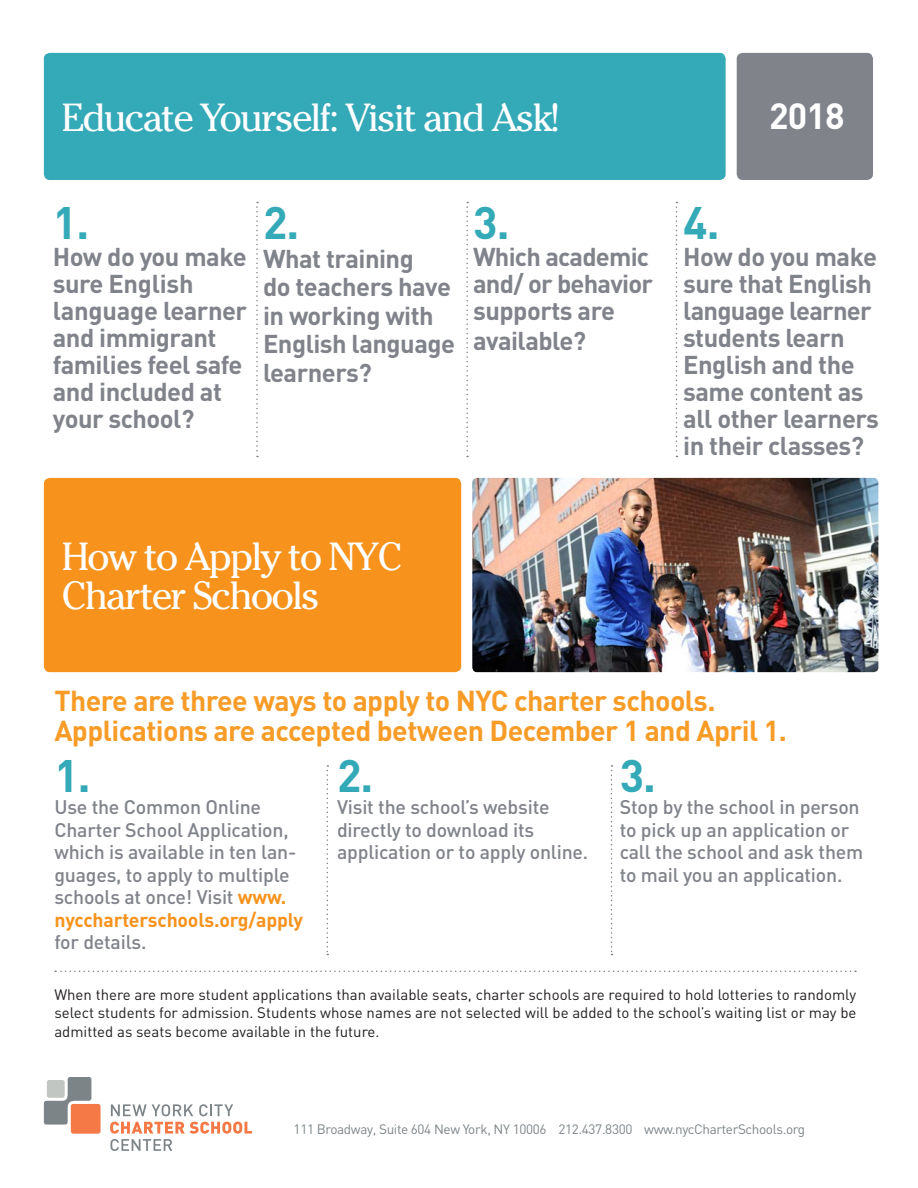
<style>
.page{position:relative;width:918px;height:1188px;background:#fff}
.page>*{position:absolute;margin:0;border:0;box-sizing:border-box;transform-origin:0 0}
.big_questions{font:700 45px "DIN";color:#34a9b7}
.t1{font:39px/39px "Cheltenham";letter-spacing:-.05em;color:#fff}
.t2{font:700 36px "DIN";color:#fff}
.text{font:700 28.5px/30px "DIN";letter-spacing:-.02em;color:#f89c27}
.big_questions-2{font:700 25.5px/27px "DIN";letter-spacing:-.02em;color:#80838a}
.big_questions-3{font:500 19.5px/22.5px "DIN";letter-spacing:-.01em;color:#80838a}
.text-2{font:15px/18.8px "DIN";color:#231f20;text-align:justify}
.subhead-2{font:13.5px "DIN";letter-spacing:-.025em;color:#7d8488}
.s1{font-weight:700;color:#f7931d}
</style>
<div class="page">
<svg style="left:111px;top:1104px;width:82px;height:12px"></svg>
<svg style="left:199px;top:1104px;width:34px;height:12px"></svg>
<svg style="left:110px;top:1122px;width:142px;height:29px"></svg>
<div style="left:71px;top:1104px;width:30px;height:30px;background:#f47947;border-radius:2px"></div>
<svg style="left:44px;top:1077px;width:47px;height:48px"></svg>
<svg style="left:466px;top:202px;width:2px;height:255px"></svg>
<svg style="left:256px;top:202px;width:2px;height:255px"></svg>
<svg style="left:676px;top:202px;width:2px;height:255px"></svg>
<img style="left:472px;top:478px;width:406px;height:194px">
<div style="left:44px;top:478px;width:417px;height:194px;background:#f7931d;border-radius:6px"></div>
<svg style="left:327px;top:765px;width:1px;height:190px"></svg>
<svg style="left:55px;top:971px;width:801px;height:1px"></svg>
<svg style="left:611px;top:765px;width:1px;height:190px"></svg>
<div style="left:737px;top:53px;width:136px;height:127px;background:#80838a;border-radius:6px"></div>
<div style="left:44px;top:53px;width:682px;height:127px;background:#34a9b7;border-radius:6px"></div>
<p class="t1" style="left:62px;top:98px;width:499px">Educate Yourself: Visit and Ask!</p>
<p class="t2" style="left:769px;top:92px;width:77px">2018</p>
<p class="big_questions" style="left:53px;top:193px;width:38px">1.</p>
<p class="big_questions-2" style="left:53px;top:242px;width:196px">How do you make sure English language learner and immigrant families feel safe and included at your school?</p>
<p class="big_questions" style="left:263px;top:193px;width:38px">2.</p>
<p class="big_questions-2" style="left:263px;top:243px;width:194px;line-height:28.5px">What training<br>do teachers have in working with<br>English language learners?</p>
<p class="big_questions" style="left:473px;top:193px;width:38px">3.</p>
<p class="big_questions-2" style="left:473px;top:242px;width:182px">Which academic and/ or behavior supports are</p>
<p class="big_questions-2" style="left:473px;top:326px;width:115px">available?</p>
<p class="big_questions" style="left:683px;top:193px;width:38px">4.</p>
<p class="big_questions-2" style="left:683px;top:242px;width:197px">How do you make sure that English language learner students learn<br>English and the same content as all other learners in their classes?</p>
<p class="t1" style="left:62px;top:537px;width:342px">How to Apply to NYC<br>Charter Schools</p>
<p class="text" style="left:54px;top:685px;width:734px">There are three ways to apply to NYC charter schools.<br>Applications are accepted between December 1 and April 1.</p>
<p class="big_questions" style="left:54px;top:746px;width:38px">1.</p>
<p class="big_questions-3" style="left:54px;top:795px;width:250px">Use the Common Online<br>Charter School Application, which is available in ten lan&shy;guages, to apply to multiple schools at once! Visit <span class="s1">www. nyccharterschools.org/apply </span>for details.</p>
<p class="big_questions" style="left:337px;top:746px;width:38px">2.</p>
<p class="big_questions-3" style="left:337px;top:795px;width:253px">Visit the school’s website directly to download its application or to apply online.</p>
<p class="big_questions" style="left:620px;top:746px;width:38px">3.</p>
<p class="big_questions-3" style="left:620px;top:795px;width:245px">Stop by the school in person to pick up an application or call the school and ask them to mail you an application.</p>
<p class="text-2" style="left:54px;top:984px;width:804px">When there are more student applications than available seats, charter schools are required to hold lotteries to randomly select students for admission. Students whose names are not selected will be added to the school’s waiting list or may be admitted as seats become available in the future.</p>
<p class="subhead-2" style="left:294px;top:1121px;width:513px">111 Broadway, Suite 604 New York, NY 10006 212.437.8300 www.nycCharterSchools.org</p>
</div>
